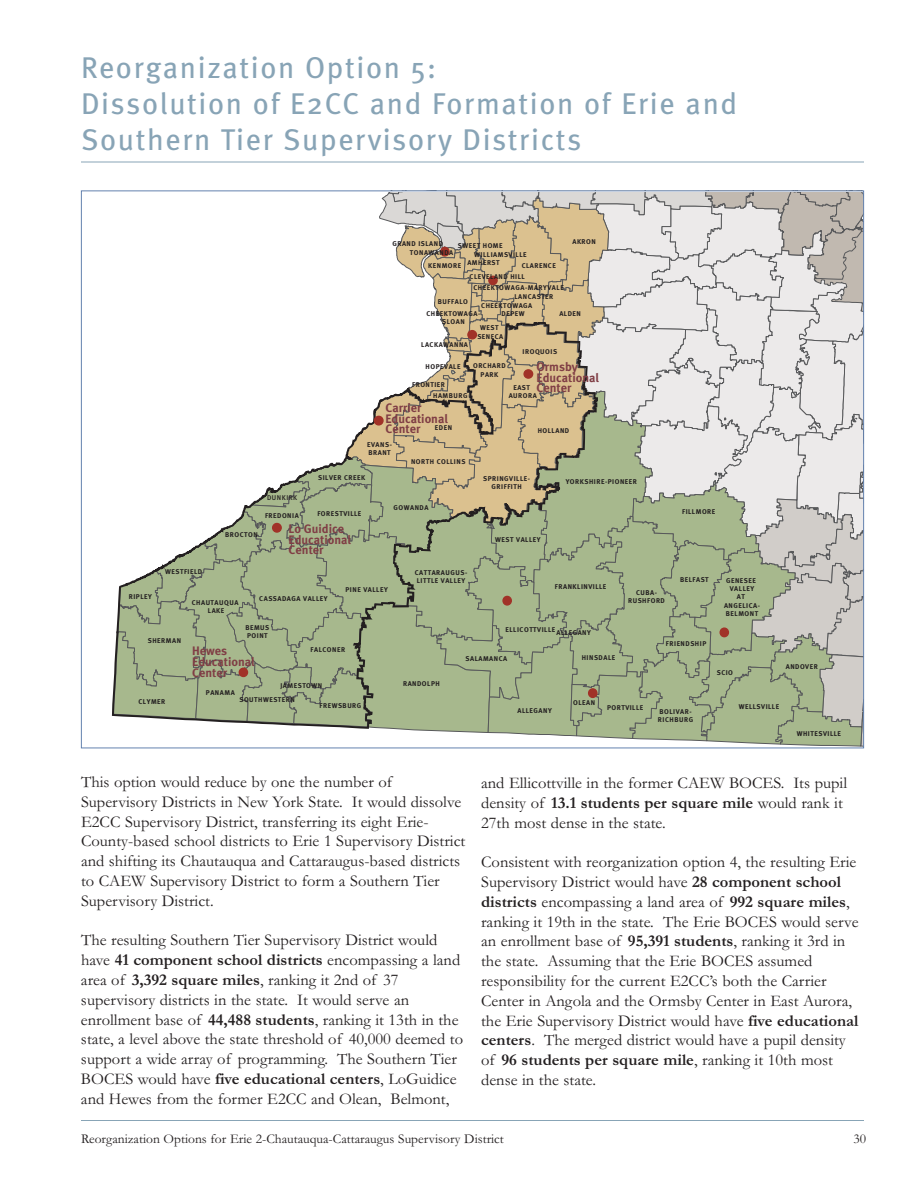
<style>
.page{position:relative;width:918px;height:1188px;background:#fff}
.page>*{position:absolute;margin:0;border:0;box-sizing:border-box;transform-origin:0 0}
.t1{font:30px/36px "Meta";letter-spacing:.055em;color:#88a4b6}
.t2{font:16.5px/19.8px "Garamond";color:#231f20}
.t3{font:13.5px "Garamond";color:#231f20}
.t4{font:700 12.3px/10.8px "Meta";color:#803e45}
.t5{font:700 6.9px/8.2px "Meta";letter-spacing:.075em;color:#231f20;text-align:center}
.t6{font:500 6.9px "Meta";letter-spacing:.075em;color:#231f20}
.s1{font-weight:700}
</style>
<div class="page">
<hr style="left:81px;top:1120px;width:783px;height:1px;background:#88a4b6">
<hr style="left:81px;top:162px;width:783px;height:1px;background:#88a4b6">
<svg style="left:113px;top:192px;width:749px;height:554px"></svg>
<div style="left:273px;top:524px;width:8px;height:8px;background:#a13228;border-radius:50%"></div>
<div style="left:272px;top:523px;width:10px;height:10px;border:1px solid #a13228;border-radius:50%"></div>
<div style="left:441px;top:247px;width:8px;height:9px;background:#a13228;border-radius:50%"></div>
<div style="left:440px;top:247px;width:10px;height:10px;border:1px solid #a13228;border-radius:50%"></div>
<div style="left:489px;top:276px;width:8px;height:9px;background:#a13228;border-radius:50%"></div>
<div style="left:488px;top:276px;width:10px;height:9px;border:1px solid #a13228;border-radius:50%"></div>
<div style="left:468px;top:331px;width:8px;height:8px;background:#a13228;border-radius:50%"></div>
<div style="left:467px;top:330px;width:10px;height:10px;border:1px solid #a13228;border-radius:50%"></div>
<div style="left:374px;top:416px;width:9px;height:9px;background:#a13228;border-radius:50%"></div>
<div style="left:374px;top:416px;width:10px;height:10px;border:1px solid #a13228;border-radius:50%"></div>
<div style="left:239px;top:668px;width:9px;height:8px;background:#a13228;border-radius:50%"></div>
<div style="left:239px;top:668px;width:9px;height:9px;border:1px solid #a13228;border-radius:50%"></div>
<div style="left:503px;top:596px;width:8px;height:9px;background:#a13228;border-radius:50%"></div>
<div style="left:502px;top:596px;width:10px;height:10px;border:1px solid #a13228;border-radius:50%"></div>
<div style="left:524px;top:370px;width:9px;height:8px;background:#a13228;border-radius:50%"></div>
<div style="left:523px;top:369px;width:10px;height:10px;border:1px solid #a13228;border-radius:50%"></div>
<div style="left:589px;top:689px;width:8px;height:8px;background:#a13228;border-radius:50%"></div>
<div style="left:588px;top:688px;width:10px;height:10px;border:1px solid #a13228;border-radius:50%"></div>
<div style="left:720px;top:628px;width:8px;height:9px;background:#a13228;border-radius:50%"></div>
<div style="left:720px;top:627px;width:9px;height:10px;border:1px solid #a13228;border-radius:50%"></div>
<h1 class="t1" style="left:81px;top:53px;width:658px">Reorganization Option 5:<br>Dissolution of E2CC and Formation of Erie and<br>Southern Tier Supervisory Districts</h1>
<p class="t5" style="left:410px;top:240px;width:45px;line-height:9px;text-align:left;text-indent:-18px">GRAND ISLAND<br>TONAWANDA</p>
<p class="t5" style="left:428px;top:262px;width:35px">KENMORE</p>
<p class="t5" style="left:458px;top:242px;width:46px">SWEET HOME</p>
<p class="t5" style="left:474px;top:251px;width:54px">WILLIAMSVILLE</p>
<p class="t5" style="left:467px;top:259px;width:34px">AMHERST</p>
<p class="t5" style="left:522px;top:262px;width:36px">CLARENCE</p>
<p class="t5" style="left:470px;top:273px;width:57px">CLEVELAND HILL</p>
<p class="t5" style="left:473px;top:284px;width:92px">CHEEKTOWAGA-MARYVALE</p>
<p class="t5" style="left:572px;top:238px;width:25px">AKRON</p>
<p class="t5" style="left:514px;top:293px;width:40px">LANCASTER</p>
<p class="t5" style="left:502px;top:310px;width:25px">DEPEW</p>
<p class="t5" style="left:438px;top:298px;width:31px">BUFFALO</p>
<p class="t5" style="left:481px;top:302px;width:53px">CHEEKTOWAGA</p>
<p class="t5" style="left:427px;top:310px;width:55px">CHEEKTOWAGA-<br>SLOAN</p>
<p class="t5" style="left:559px;top:310px;width:23px">ALDEN</p>
<p class="t5" style="left:477px;top:324px;width:27px">WEST<br>SENECA</p>
<p class="t5" style="left:421px;top:341px;width:48px">LACKAWANNA</p>
<p class="t5" style="left:523px;top:348px;width:36px">IROQUOIS</p>
<p class="t4" style="left:537px;top:362px;width:64px">Ormsby<br>Educational<br>Center</p>
<p class="t5" style="left:473px;top:362px;width:34px">ORCHARD<br>PARK</p>
<p class="t5" style="left:426px;top:363px;width:36px">HOPEVALE</p>
<p class="t5" style="left:433px;top:380px;width:36px;line-height:10.8px;text-align:left;text-indent:-21px">FRONTIER<br>HAMBURG</p>
<p class="t5" style="left:509px;top:384px;width:30px">EAST<br>AURORA</p>
<p class="t5" style="left:129px;top:593px;width:25px">RIPLEY</p>
<p class="t5" style="left:165px;top:568px;width:39px">WESTFIELD</p>
<p class="t5" style="left:225px;top:531px;width:34px">BROCTON</p>
<p class="t6" style="left:267px;top:496px;width:32px">DUNKIRK</p>
<p class="t5" style="left:265px;top:512px;width:35px">FREDONIA</p>
<p class="t4" style="left:385px;top:403px;width:64px">Carrier<br>Educational<br>Center</p>
<p class="t5" style="left:435px;top:424px;width:19px">EDEN</p>
<p class="t5" style="left:411px;top:458px;width:56px">NORTH COLLINS</p>
<p class="t5" style="left:367px;top:441px;width:26px;text-align:left">EVANS-<br>BRANT</p>
<p class="t5" style="left:318px;top:474px;width:49px">SILVER CREEK</p>
<p class="t5" style="left:317px;top:510px;width:45px">FORESTVILLE</p>
<p class="t5" style="left:394px;top:504px;width:36px">GOWANDA</p>
<p class="t4" style="left:289px;top:524px;width:64px">Lo Guidice<br>Educational<br>Center</p>
<p class="t5" style="left:345px;top:586px;width:44px">PINE VALLEY</p>
<p class="t5" style="left:415px;top:569px;width:54px;text-align:left">CATTARAUGUS-<br>LITTLE VALLEY</p>
<p class="t5" style="left:192px;top:599px;width:48px">CHAUTAUQUA<br>LAKE</p>
<p class="t5" style="left:259px;top:595px;width:70px">CASSADAGA VALLEY</p>
<p class="t5" style="left:538px;top:427px;width:33px">HOLLAND</p>
<p class="t5" style="left:483px;top:475px;width:48px">SPRINGVILLE-<br>GRIFFITH</p>
<p class="t5" style="left:566px;top:478px;width:73px">YORKSHIRE-PIONEER</p>
<p class="t5" style="left:495px;top:536px;width:47px">WEST VALLEY</p>
<p class="t5" style="left:555px;top:583px;width:53px">FRANKLINVILLE</p>
<p class="t5" style="left:628px;top:589px;width:38px">CUBA-<br>RUSHFORD</p>
<p class="t5" style="left:682px;top:508px;width:35px">FILLMORE</p>
<p class="t5" style="left:680px;top:576px;width:30px">BELFAST</p>
<p class="t5" style="left:724px;top:577px;width:38px">GENESEE<br>VALLEY<br>AT<br>ANGELICA-<br>BELMONT</p>
<p class="t5" style="left:148px;top:637px;width:35px">SHERMAN</p>
<p class="t5" style="left:139px;top:698px;width:28px">CLYMER</p>
<p class="t5" style="left:245px;top:624px;width:25px;text-align:left">BEMUS<br>POINT</p>
<p class="t4" style="left:192px;top:646px;width:64px">Hewes<br>Educational<br>Center</p>
<p class="t5" style="left:311px;top:646px;width:36px">FALCONER</p>
<p class="t5" style="left:280px;top:682px;width:43px">JAMESTOWN</p>
<p class="t5" style="left:206px;top:689px;width:30px">PANAMA</p>
<p class="t5" style="left:239px;top:696px;width:57px">SOUTHWESTERN</p>
<p class="t5" style="left:320px;top:702px;width:43px">FREWSBURG</p>
<p class="t5" style="left:403px;top:680px;width:38px">RANDOLPH</p>
<p class="t5" style="left:506px;top:626px;width:51px">ELLICOTTVILLE</p>
<p class="t5" style="left:557px;top:629px;width:36px">ALLEGANY</p>
<p class="t5" style="left:466px;top:655px;width:43px">SALAMANCA</p>
<p class="t5" style="left:517px;top:707px;width:36px">ALLEGANY</p>
<p class="t5" style="left:582px;top:654px;width:35px">HINSDALE</p>
<p class="t5" style="left:573px;top:699px;width:23px">OLEAN</p>
<p class="t5" style="left:607px;top:704px;width:38px">PORTVILLE</p>
<p class="t5" style="left:666px;top:640px;width:42px">FRIENDSHIP</p>
<p class="t5" style="left:717px;top:669px;width:18px">SCIO</p>
<p class="t5" style="left:786px;top:663px;width:34px">ANDOVER</p>
<p class="t5" style="left:658px;top:708px;width:37px;text-align:left">BOLIVAR-<br>RICHBURG</p>
<p class="t5" style="left:739px;top:703px;width:42px">WELLSVILLE</p>
<p class="t5" style="left:797px;top:730px;width:46px">WHITESVILLE</p>
<p class="t2" style="left:81px;top:774px;width:386px">This option would reduce by one the number of Supervisory Districts in New York State. It would dissolve E2CC Supervisory District, transferring its eight Erie-County-based school districts to Erie 1 Supervisory District and shifting its Chautauqua and Cattaraugus-based districts to CAEW Supervisory District to form a Southern Tier Supervisory District.</p>
<p class="t2" style="left:81px;top:932px;width:384px">The resulting Southern Tier Supervisory District would have <span class="s1">41 component school districts</span> encompassing a land area of <span class="s1">3,392 square miles</span>, ranking it 2nd of 37 supervisory districts in the state. It would serve an enrollment base of <span class="s1">44,488 students</span>, ranking it 13th in the state, a level above the state threshold of 40,000 deemed to support a wide array of programming. The Southern Tier BOCES would have <span class="s1">five educational centers</span>, LoGuidice and Hewes from the former E2CC and Olean, Belmont,</p>
<p class="t2" style="left:481px;top:775px;width:367px">and Ellicottville in the former CAEW BOCES. Its pupil density of <span class="s1">13.1 students per square mile</span> would rank it<br>27th most dense in the state.</p>
<p class="t2" style="left:481px;top:854px;width:379px">Consistent with reorganization option 4, the resulting Erie Supervisory District would have <span class="s1">28 component school districts</span> encompassing a land area of <span class="s1">992 square miles</span>, ranking it 19th in the state. The Erie BOCES would serve an enrollment base of <span class="s1">95,391 students</span>, ranking it 3rd in the state. Assuming that the Erie BOCES assumed responsibility for the current E2CC’s both the Carrier Center in Angola and the Ormsby Center in East Aurora, the Erie Supervisory District would have <span class="s1">five educational centers</span>. The merged district would have a pupil density of <span class="s1">96 students per square mile</span>, ranking it 10th most dense in the state.</p>
<p class="t3" style="left:81px;top:1134px;width:424px">Reorganization Options for Erie 2-Chautauqua-Cattaraugus Supervisory District</p>
<p class="t3" style="left:854px;top:1134px;width:14px">30</p>
</div>
